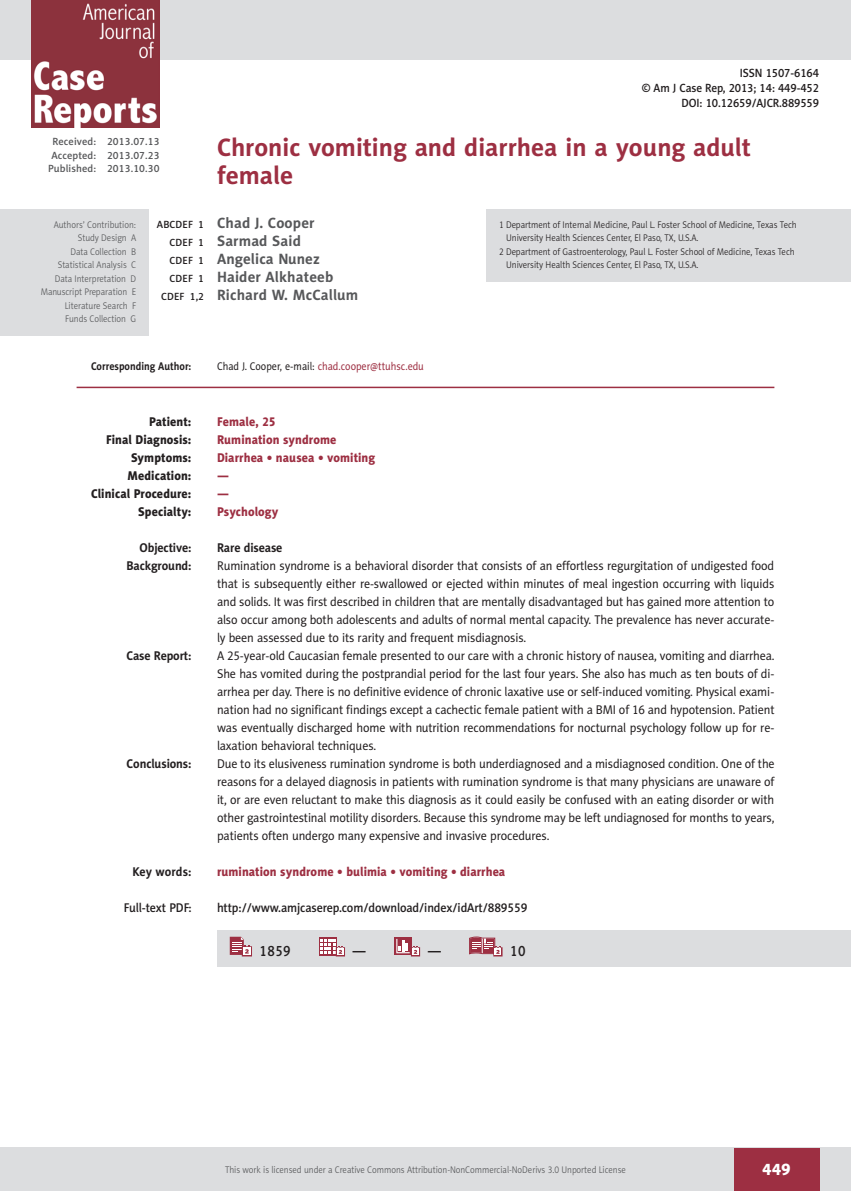
<style>
.page{position:relative;width:851px;height:1191px;background:#fff}
.page>*{position:absolute;margin:0;border:0;box-sizing:border-box;transform-origin:0 0}
.AJCR_Tytul{font:700 25.5px/28.5px "Naomi Sans EFN";color:#9d2f42}
.t1{font:16.5px "Naomi Sans EFN Heavy";color:#fff}
.AJCR_Autorzy{font:700 15px "Naomi Sans EFN";letter-spacing:.01em;color:#57585a}
.AJCR_dane{font:15px "Naomi Sans EFN Medium";letter-spacing:.03em;color:#231f20;scale:.9 1}
.AJCR_Summary_body{font:12.75px/18px "Naomi Sans EFN";letter-spacing:-.01em;color:#231f20;text-align:justify;scale:.95 1}
.AJCR_keywords{font:12.75px "Naomi Sans EFN Heavy";letter-spacing:.005em;color:#9d2f42;scale:.95 1}
.AJCR_keywords-2{font:12.75px "Naomi Sans EFN Heavy";letter-spacing:.005em;color:#231f20;scale:.95 1}
.AJCR_full_text_pdf{font:12.75px "Naomi Sans EFN Medium";letter-spacing:-.01em;color:#231f20;scale:.95 1}
.AJCR_Summary_body-2{font:700 12.75px "Naomi Sans EFN";letter-spacing:-.01em;color:#231f20;scale:.95 1}
.AJCR_keywords-3{font:700 12.75px "Naomi Sans EFN";letter-spacing:.005em;color:#231f20;scale:.95 1}
.AJCR_full_text_pdf-2{font:12px "Naomi Sans EFN Medium";letter-spacing:-.01em;color:#231f20;scale:.95 1}
.AJCR_Adres{font:11.25px "Naomi Sans EFN";color:#9d2f42;scale:.9 1}
.AJCR_Adres-2{font:700 11.25px "Naomi Sans EFN";color:#231f20;scale:.9 1}
.t2{font:10.5px "Naomi Sans EFN Medium";letter-spacing:.01em;color:#57585a}
.AJCR_pagina_sygnatur{font:9.75px "Naomi Sans EFN Light";color:#57585a;scale:.9 1}
.AJCR_Afiliacja{font:9.75px/13.5px "Naomi Sans EFN Light";color:#231f20;scale:.9 1}
.s1{font-family:"Naomi Sans EFN Medium";font-weight:400;font-size:10.5px;color:#231f20}
.s2{color:#231f20}
</style>
<div class="page">
<div style="left:217px;top:930px;width:633px;height:36px;background:#dcdddf"></div>
<svg style="left:230px;top:936px;width:22px;height:20px"></svg>
<div style="left:319px;top:937px;width:17px;height:18px;background:#9d2f42"></div>
<svg style="left:320px;top:938px;width:25px;height:18px"></svg>
<div style="left:394px;top:937px;width:18px;height:18px;background:#9d2f42"></div>
<svg style="left:396px;top:939px;width:24px;height:17px"></svg>
<svg style="left:469px;top:936px;width:33px;height:20px"></svg>
<hr style="left:77px;top:387px;width:697px;height:1px;background:#9d2f42">
<div style="left:0;top:210px;width:149px;height:126px;background:#dcdddf"></div>
<div style="left:486px;top:210px;width:364px;height:72px;background:#dcdddf"></div>
<div style="left:0;top:1148px;width:850px;height:43px;background:#dcdddf"></div>
<div style="left:733px;top:1148px;width:86px;height:42px;background:#9d2f42"></div>
<div style="left:0;top:0;width:850px;height:60px;background:#dcdddf"></div>
<img style="left:32px;top:0;width:127px;height:127px">
<p class="AJCR_full_text_pdf-2" style="left:739px;top:66px;width:85px">ISSN 1507-6164</p>
<p class="AJCR_full_text_pdf-2" style="left:641px;top:81px;width:188px">© Am J Case Rep, 2013; 14: 449-452</p>
<p class="AJCR_full_text_pdf-2" style="left:681px;top:96px;width:146px">DOI: 10.12659/AJCR.889559</p>
<p class="AJCR_Tytul" style="left:217px;top:133px;width:535px">Chronic vomiting and diarrhea in a young adult female</p>
<p class="AJCR_Autorzy" style="left:157px;top:214px;width:159px"><span class="s1">ABCDEF 1</span> Chad J. Cooper</p>
<p class="AJCR_Autorzy" style="left:170px;top:232px;width:133px"><span class="s1">CDEF 1</span> Sarmad Said</p>
<p class="AJCR_Autorzy" style="left:170px;top:250px;width:152px"><span class="s1">CDEF 1</span> Angelica Nunez</p>
<p class="AJCR_Autorzy" style="left:170px;top:268px;width:165px"><span class="s1">CDEF 1</span> Haider Alkhateeb</p>
<p class="AJCR_Autorzy" style="left:161px;top:286px;width:199px"><span class="s1">CDEF 1,2</span> Richard W. McCallum</p>
<p class="t2" style="left:52px;top:136px;width:109px">Received: 2013.07.13</p>
<p class="t2" style="left:51px;top:149px;width:110px">Accepted: 2013.07.23</p>
<p class="t2" style="left:48px;top:163px;width:113px">Published: 2013.10.30</p>
<p class="AJCR_pagina_sygnatur" style="left:54px;top:219px;width:93px">Authors’ Contribution:</p>
<p class="AJCR_pagina_sygnatur" style="left:78px;top:232px;width:66px">Study Design A</p>
<p class="AJCR_pagina_sygnatur" style="left:70px;top:246px;width:74px">Data Collection B</p>
<p class="AJCR_pagina_sygnatur" style="left:58px;top:259px;width:89px">Statistical Analysis C</p>
<p class="AJCR_pagina_sygnatur" style="left:55px;top:273px;width:92px">Data Interpretation D</p>
<p class="AJCR_pagina_sygnatur" style="left:41px;top:286px;width:107px">Manuscript Preparation E</p>
<p class="AJCR_pagina_sygnatur" style="left:65px;top:300px;width:81px">Literature Search F</p>
<p class="AJCR_pagina_sygnatur" style="left:65px;top:313px;width:80px">Funds Collection G</p>
<p class="AJCR_Afiliacja" style="left:506px;top:218px;width:324px;text-indent:-7px">1 Department of Internal Medicine, Paul L. Foster School of Medicine, Texas Tech<br>University Health Sciences Center, El Paso, TX, U.S.A.</p>
<p class="AJCR_Afiliacja" style="left:506px;top:245px;width:322px;text-indent:-7px">2 Department of Gastroenterology, Paul L. Foster School of Medicine, Texas Tech<br>University Health Sciences Center, El Paso, TX, U.S.A.</p>
<p class="AJCR_Adres-2" style="left:91px;top:359px;width:113px">Corresponding Author:</p>
<p class="AJCR_Adres" style="left:217px;top:359px;width:231px"><span class="s2">Chad J. Cooper, e-mail:</span> chad.cooper@ttuhsc.edu</p>
<p class="AJCR_keywords-2" style="left:149px;top:414px;width:46px">Patient:</p>
<p class="AJCR_keywords" style="left:217px;top:414px;width:63px">Female, 25</p>
<p class="AJCR_keywords-2" style="left:106px;top:432px;width:91px">Final Diagnosis:</p>
<p class="AJCR_keywords" style="left:217px;top:432px;width:127px">Rumination syndrome</p>
<p class="AJCR_keywords-2" style="left:131px;top:450px;width:65px">Symptoms:</p>
<p class="AJCR_keywords" style="left:217px;top:450px;width:168px">Diarrhea • nausea • vomiting</p>
<p class="AJCR_keywords-2" style="left:128px;top:468px;width:69px">Medication:</p>
<p class="AJCR_keywords" style="left:217px;top:468px;width:14px">—</p>
<p class="AJCR_keywords-2" style="left:91px;top:486px;width:107px">Clinical Procedure:</p>
<p class="AJCR_keywords" style="left:217px;top:486px;width:14px">—</p>
<p class="AJCR_keywords-2" style="left:138px;top:504px;width:58px">Specialty:</p>
<p class="AJCR_keywords" style="left:217px;top:504px;width:66px">Psychology</p>
<p class="AJCR_Summary_body-2" style="left:139px;top:540px;width:56px">Objective:</p>
<p class="AJCR_Summary_body-2" style="left:217px;top:540px;width:70px">Rare disease</p>
<p class="AJCR_Summary_body-2" style="left:126px;top:558px;width:70px">Background:</p>
<p class="AJCR_Summary_body" style="left:217px;top:557px;width:588px">Rumination syndrome is a behavioral disorder that consists of an effortless regurgitation of undigested food that is subsequently either re-swallowed or ejected within minutes of meal ingestion occurring with liquids and solids. It was first described in children that are mentally disadvantaged but has gained more attention to also occur among both adolescents and adults of normal mental capacity. The prevalence has never accurate&shy;ly been assessed due to its rarity and frequent misdiagnosis.</p>
<p class="AJCR_Summary_body-2" style="left:126px;top:648px;width:70px">Case Report:</p>
<p class="AJCR_Summary_body" style="left:217px;top:647px;width:588px">A 25-year-old Caucasian female presented to our care with a chronic history of nausea, vomiting and diarrhea.<br>She has vomited during the postprandial period for the last four years. She also has much as ten bouts of di&shy;arrhea per day. There is no definitive evidence of chronic laxative use or self-induced vomiting. Physical exami&shy;nation had no significant findings except a cachectic female patient with a BMI of 16 and hypotension. Patient was eventually discharged home with nutrition recommendations for nocturnal psychology follow up for re&shy;laxation behavioral techniques.</p>
<p class="AJCR_Summary_body-2" style="left:127px;top:756px;width:70px">Conclusions:</p>
<p class="AJCR_Summary_body" style="left:217px;top:755px;width:588px">Due to its elusiveness rumination syndrome is both underdiagnosed and a misdiagnosed condition. One of the reasons for a delayed diagnosis in patients with rumination syndrome is that many physicians are unaware of it, or are even reluctant to make this diagnosis as it could easily be confused with an eating disorder or with other gastrointestinal motility disorders. Because this syndrome may be left undiagnosed for months to years, patients often undergo many expensive and invasive procedures.</p>
<p class="AJCR_keywords-3" style="left:132px;top:864px;width:64px">Key words:</p>
<p class="AJCR_keywords" style="left:217px;top:864px;width:305px">rumination syndrome • bulimia • vomiting • diarrhea</p>
<p class="AJCR_full_text_pdf" style="left:124px;top:900px;width:73px">Full-text PDF:</p>
<p class="AJCR_full_text_pdf" style="left:217px;top:900px;width:328px">http://www.amjcaserep.com/download/index/idArt/889559</p>
<p class="AJCR_dane" style="left:259px;top:942px;width:36px">1859</p>
<p class="AJCR_dane" style="left:352px;top:942px;width:16px">—</p>
<p class="AJCR_dane" style="left:427px;top:942px;width:16px">—</p>
<p class="AJCR_dane" style="left:510px;top:942px;width:19px">10</p>
<p class="AJCR_pagina_sygnatur" style="left:225px;top:1164px;width:447px">This work is licensed under a Creative Commons Attribution-NonCommercial-NoDerivs 3.0 Unported License</p>
<p class="t1" style="left:762px;top:1159px;width:30px">449</p>
</div>
